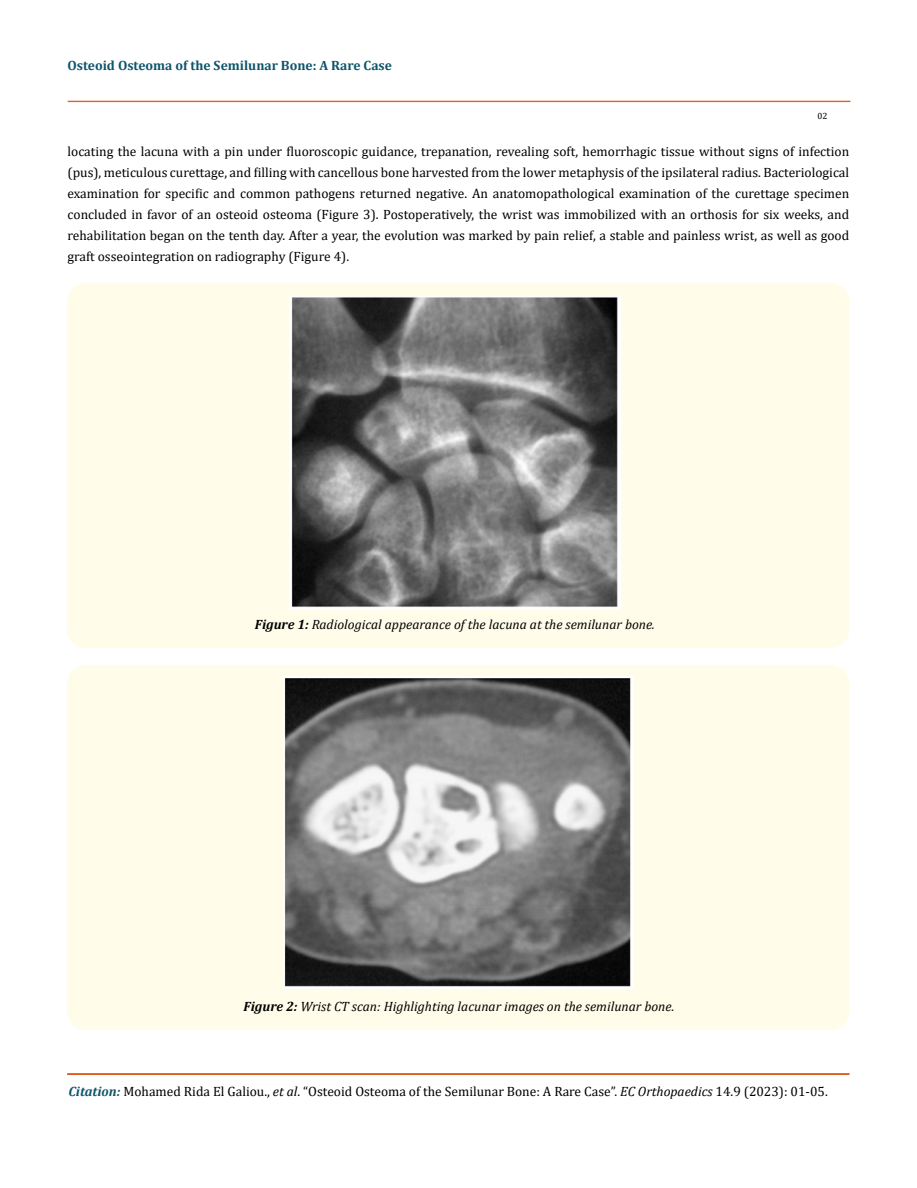
<style>
.page{position:relative;width:917px;height:1188px;background:#fff}
.page>*{position:absolute;margin:0;border:0;box-sizing:border-box;transform-origin:0 0}
.t1{font:13.5px/21px "Cambria";color:#000;text-align:justify}
.t2{font:italic 13.5px "Cambria";color:#000}
.t3{font:700 13.5px "Cambria";color:#0e546a}
.t4{font:9px "Cambria";color:#000}
.s1{font-weight:700}
.s2{font-weight:700;font-style:italic;color:#0e546a}
.s3{font-style:italic}
</style>
<div class="page">
<div style="left:68px;top:101px;width:782px;height:1px;border:1px solid #e05d1a"></div>
<div style="left:67px;top:1074px;width:782px;height:1px;border:1px solid #e05d1a"></div>
<div style="left:67px;top:283px;width:782px;height:365px;background:#fffde9;border-radius:18px"></div>
<img style="left:289px;top:296px;width:331px;height:313px">
<div style="left:67px;top:665px;width:782px;height:365px;background:#fffde9;border-radius:18px"></div>
<img style="left:283px;top:676px;width:350px;height:312px">
<p class="t3" style="left:68px;top:56px;width:326px">Osteoid Osteoma of the Semilunar Bone: A Rare Case</p>
<p class="t4" style="left:817px;top:110px;width:11px">02</p>
<p class="t1" style="left:68px;top:141px;width:783px">locating the lacuna with a pin under fluoroscopic guidance, trepanation, revealing soft, hemorrhagic tissue without signs of infection (pus), meticulous curettage, and filling with cancellous bone harvested from the lower metaphysis of the ipsilateral radius. Bacteriological examination for specific and common pathogens returned negative. An anatomopathological examination of the curettage specimen concluded in favor of an osteoid osteoma (Figure 3). Postoperatively, the wrist was immobilized with an orthosis for six weeks, and rehabilitation began on the tenth day. After a year, the evolution was marked by pain relief, a stable and painless wrist, as well as good graft osseointegration on radiography (Figure 4).</p>
<p class="t2" style="left:255px;top:615px;width:401px"><span class="s1">Figure 1:</span> Radiological appearance of the lacuna at the semilunar bone.</p>
<p class="t2" style="left:243px;top:997px;width:432px"><span class="s1">Figure 2:</span> Wrist CT scan: Highlighting lacunar images on the semilunar bone.</p>
<p class="t1" style="left:68px;top:1081px;width:760px"><span class="s2">Citation:</span> Mohamed Rida El Galiou., <span class="s3">et al</span>. “Osteoid Osteoma of the Semilunar Bone: A Rare Case”. <span class="s3">EC Orthopaedics</span> 14.9 (2023): 01-05.</p>
</div>
